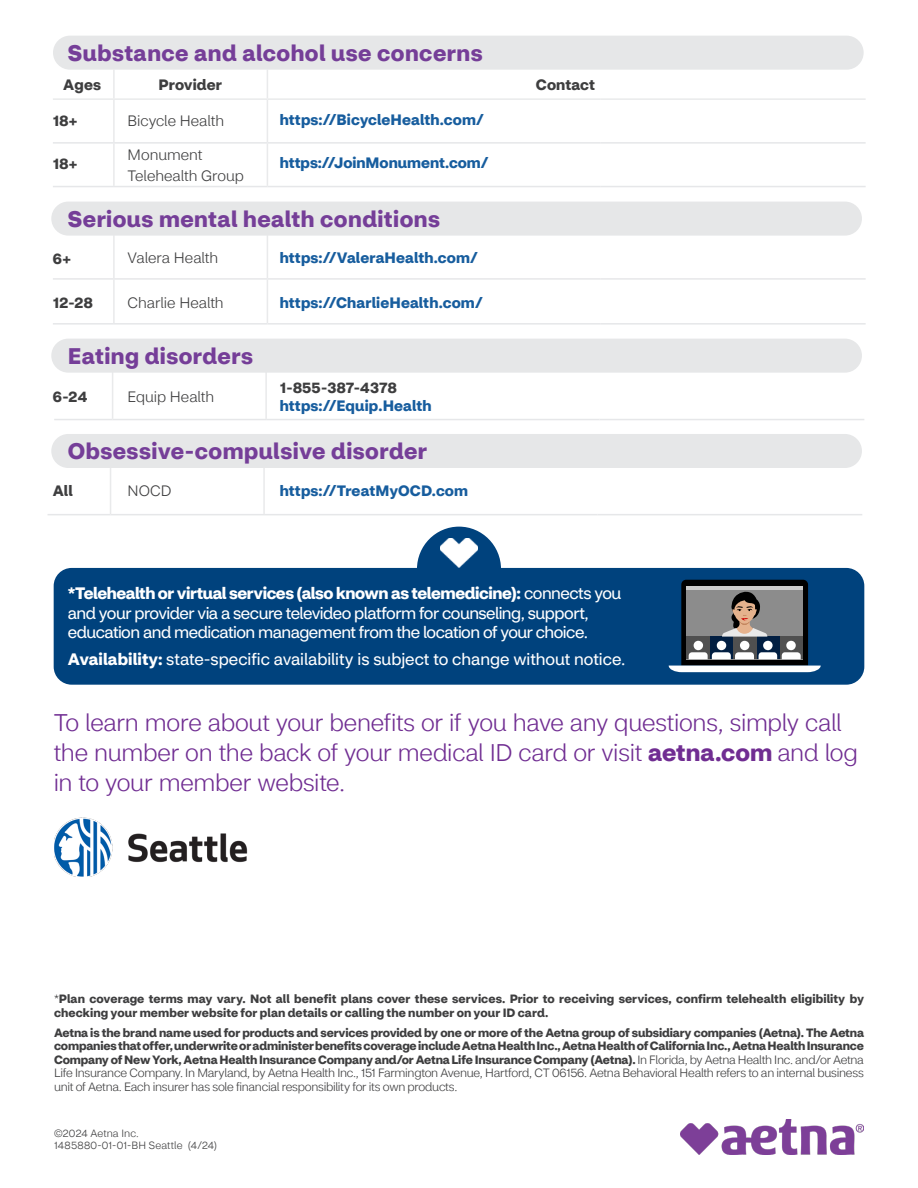
<style>
.page{position:relative;width:918px;height:1188px;background:#fff}
.page>*{position:absolute;margin:0;border:0;box-sizing:border-box;transform-origin:0 0}
.Callout{font:300 24px/30px "CVS Health Sans";letter-spacing:-.01em;color:#702d92}
.Body{font:700 22.5px "CVS Health Sans";letter-spacing:.02em;color:#753e98}
.Body-2{font:16.5px/19.5px "CVS Health Sans";letter-spacing:-.03em;color:#fff}
.Body-3{font:16.5px "CVS Health Sans";color:#fff}
.Body-4{font:700 15px/18px "CVS Health Sans";letter-spacing:.005em;color:#175d9e}
.Body-5{font:300 15px/21px "CVS Health Sans";letter-spacing:-.005em;color:#3e3e3f}
.Body-6{font:700 15px "CVS Health Sans";letter-spacing:.01em;color:#3e3e3f}
.Disclaimer{font:700 12px/13.5px "CVS Health Sans";letter-spacing:.005em;color:#3e3e3f}
.APN{font:300 10.5px "CVS Health Sans";letter-spacing:.015em;color:#3e3e3f}
.s1{color:#3e3e3f}
.s2{font-weight:700}
.s3{font-weight:300}
</style>
<div class="page">
<hr style="left:112px;top:371px;width:1px;height:48px;background:#e9eaeb">
<hr style="left:265px;top:371px;width:2px;height:48px;background:#e9eaeb">
<hr style="left:54px;top:419px;width:59px;height:1px;background:#e6e7e9">
<hr style="left:113px;top:419px;width:153px;height:1px;background:#e6e7e9">
<hr style="left:266px;top:419px;width:333px;height:1px;background:#e6e7e9">
<hr style="left:599px;top:419px;width:265px;height:1px;background:#e6e7e9">
<hr style="left:113px;top:235px;width:2px;height:43px;background:#e9eaeb">
<hr style="left:267px;top:235px;width:1px;height:43px;background:#e9eaeb">
<hr style="left:113px;top:280px;width:2px;height:43px;background:#e9eaeb">
<hr style="left:267px;top:280px;width:1px;height:43px;background:#e9eaeb">
<hr style="left:53px;top:278px;width:61px;height:2px;background:#e6e7e9">
<hr style="left:114px;top:278px;width:153px;height:2px;background:#e6e7e9">
<hr style="left:267px;top:278px;width:334px;height:2px;background:#e6e7e9">
<hr style="left:53px;top:323px;width:61px;height:2px;background:#e6e7e9">
<hr style="left:114px;top:323px;width:153px;height:2px;background:#e6e7e9">
<hr style="left:267px;top:323px;width:334px;height:2px;background:#e6e7e9">
<hr style="left:601px;top:278px;width:265px;height:2px;background:#e6e7e9">
<hr style="left:601px;top:323px;width:265px;height:2px;background:#e6e7e9">
<hr style="left:113px;top:70px;width:2px;height:28px;background:#e9eaeb">
<svg style="left:267px;top:70px;width:1px;height:28px"></svg>
<hr style="left:53px;top:98px;width:61px;height:2px;background:#e9eaeb">
<hr style="left:114px;top:98px;width:153px;height:2px;background:#e9eaeb">
<hr style="left:113px;top:100px;width:2px;height:42px;background:#e9eaeb">
<hr style="left:267px;top:98px;width:334px;height:2px;background:#e9eaeb">
<hr style="left:267px;top:100px;width:1px;height:42px;background:#e9eaeb">
<hr style="left:601px;top:98px;width:265px;height:2px;background:#e9eaeb">
<hr style="left:113px;top:144px;width:2px;height:42px;background:#e9eaeb">
<hr style="left:267px;top:144px;width:1px;height:42px;background:#e9eaeb">
<hr style="left:53px;top:142px;width:61px;height:2px;background:#e6e7e9">
<hr style="left:114px;top:142px;width:153px;height:2px;background:#e6e7e9">
<hr style="left:267px;top:142px;width:334px;height:2px;background:#e6e7e9">
<hr style="left:601px;top:142px;width:265px;height:2px;background:#e6e7e9">
<hr style="left:53px;top:186px;width:61px;height:1px;background:#e6e7e9">
<hr style="left:114px;top:186px;width:153px;height:1px;background:#e6e7e9">
<hr style="left:267px;top:186px;width:334px;height:1px;background:#e6e7e9">
<hr style="left:601px;top:186px;width:265px;height:1px;background:#e6e7e9">
<div style="left:53px;top:36px;width:811px;height:34px;background:#e6e7e8;border-radius:17px"></div>
<div style="left:51px;top:202px;width:811px;height:34px;background:#e6e7e8;border-radius:17px"></div>
<div style="left:51px;top:339px;width:811px;height:34px;background:#e6e7e8;border-radius:17px"></div>
<hr style="left:110px;top:467px;width:1px;height:47px;background:#e9eaeb">
<hr style="left:263px;top:467px;width:2px;height:47px;background:#e9eaeb">
<hr style="left:48px;top:514px;width:63px;height:1px;background:#e6e7e9">
<hr style="left:111px;top:514px;width:153px;height:1px;background:#e6e7e9">
<hr style="left:264px;top:514px;width:333px;height:1px;background:#e6e7e9">
<hr style="left:597px;top:514px;width:265px;height:1px;background:#e6e7e9">
<div style="left:54px;top:568px;width:810px;height:117px;background:#00427d;border-radius:18px"></div>
<svg style="left:417px;top:527px;width:84px;height:41px"></svg>
<img style="left:441px;top:539px;width:36px;height:28px">
<svg style="left:669px;top:580px;width:152px;height:92px"></svg>
<div style="left:51px;top:434px;width:811px;height:34px;background:#e6e7e8;border-radius:17px"></div>
<img style="left:54px;top:817px;width:194px;height:60px">
<img style="left:681px;top:1119px;width:183px;height:36px">
<p class="Body" style="left:68px;top:39px;width:416px">Substance and alcohol use concerns</p>
<p class="Body-6" style="left:63px;top:76px;width:39px">Ages</p>
<p class="Body-6" style="left:158px;top:76px;width:65px">Provider</p>
<p class="Body-6" style="left:536px;top:76px;width:61px">Contact</p>
<p class="Body-6" style="left:53px;top:112px;width:26px">18+</p>
<p class="Body-5" style="left:128px;top:110px;width:98px">Bicycle Health</p>
<p class="Body-4" style="left:280px;top:111px;width:206px">https://BicycleHealth.com/</p>
<p class="Body-5" style="left:128px;top:145px;width:118px">Monument<br>Telehealth Group</p>
<p class="Body-6" style="left:53px;top:155px;width:26px">18+</p>
<p class="Body-4" style="left:280px;top:153px;width:210px">https://JoinMonument.com/</p>
<p class="Body" style="left:68px;top:205px;width:374px">Serious mental health conditions</p>
<p class="Body-6" style="left:53px;top:249px;width:20px">6+</p>
<p class="Body-5" style="left:128px;top:247px;width:92px">Valera Health</p>
<p class="Body-4" style="left:280px;top:249px;width:200px">https://ValeraHealth.com/</p>
<p class="Body-6" style="left:53px;top:293px;width:41px">12-28</p>
<p class="Body-5" style="left:128px;top:292px;width:98px">Charlie Health</p>
<p class="Body-4" style="left:280px;top:294px;width:204px">https://CharlieHealth.com/</p>
<p class="Body" style="left:68px;top:342px;width:187px">Eating disorders</p>
<p class="Body-6" style="left:53px;top:387px;width:36px">6-24</p>
<p class="Body-5" style="left:128px;top:386px;width:88px">Equip Health</p>
<p class="Body-4" style="left:280px;top:379px;width:153px"><span class="s1">1-855-387-4378 </span>https://Equip.Health</p>
<p class="Body" style="left:68px;top:437px;width:361px">Obsessive-compulsive disorder</p>
<p class="Body-6" style="left:53px;top:482px;width:21px">All</p>
<p class="Body-5" style="left:128px;top:481px;width:45px">NOCD</p>
<p class="Body-4" style="left:280px;top:482px;width:190px">https://TreatMyOCD.com</p>
<p class="Body-2" style="left:68px;top:584px;width:555px"><span class="s2">*Telehealth or virtual services (also known as telemedicine):</span> connects you and your provider via a secure televideo platform for counseling, support, education and medication management from the location of your choice.</p>
<p class="Body-3" style="left:68px;top:650px;width:559px"><span class="s2">Availability:</span> state-specific availability is subject to change without notice.</p>
<p class="Callout" style="left:54px;top:708px;width:806px">To learn more about your benefits or if you have any questions, simply call the number on the back of your medical ID card or visit <span class="s2">aetna.com</span> and log in to your member website.</p>
<p class="Disclaimer" style="left:54px;top:992px;width:812px"><span class="s3">*</span>Plan coverage terms may vary. Not all benefit plans cover these services. Prior to receiving services, confirm telehealth eligibility by checking your member website for plan details or calling the number on your ID card.</p>
<p class="Disclaimer" style="left:54px;top:1026px;width:812px;text-align:justify">Aetna is the brand name used for products and services provided by one or more of the Aetna group of subsidiary companies (Aetna). The Aetna companies that offer, underwrite or administer benefits coverage include Aetna Health Inc., Aetna Health of California Inc., Aetna Health Insurance Company of New York, Aetna Health Insurance Company and/or Aetna Life Insurance Company (Aetna). <span class="s3">In Florida, by Aetna Health Inc. and/or Aetna Life Insurance Company. In Maryland, by Aetna Health Inc., 151 Farmington Avenue, Hartford, CT 06156. Aetna Behavioral Health refers to an internal business unit of Aetna. Each insurer has sole financial responsibility for its own products.</span></p>
<p class="APN" style="left:54px;top:1127px;width:86px">©2024 Aetna Inc.</p>
<p class="APN" style="left:54px;top:1139px;width:165px">1485880-01-01-BH Seattle (4/24)</p>
</div>
